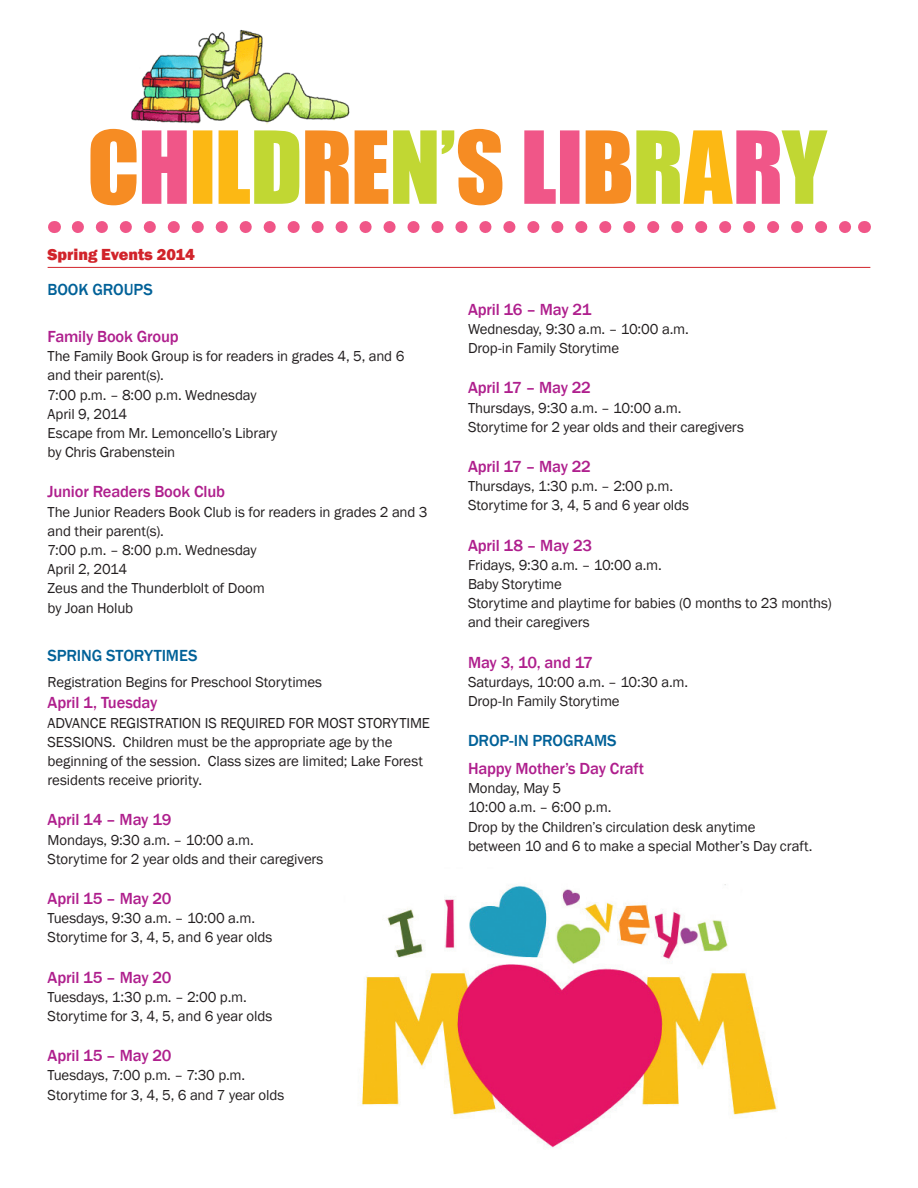
<style>
.page{position:relative;width:918px;height:1188px;background:#fff}
.page>*{position:absolute;margin:0;border:0;box-sizing:border-box;transform-origin:0 0}
.Childrens_subhead_2{font:500 16.5px "Franklin Gothic";letter-spacing:-.01em;color:#af1f8d}
.subhead_1_blue{font:500 16.5px "Franklin Gothic";letter-spacing:-.01em;color:#016198}
.headline{font:800 16.5px "Franklin Gothic";color:#d1232a}
.body{font:14.85px/19.2px "Franklin Gothic";letter-spacing:-.01em;color:#231f20}
</style>
<div class="page">
<img style="left:131px;top:29px;width:219px;height:95px">
<img style="left:361px;top:884px;width:416px;height:264px">
<svg style="left:78px;top:221px;width:773px;height:12px"></svg>
<svg style="left:54px;top:221px;width:1px;height:12px"></svg>
<svg style="left:864px;top:221px;width:1px;height:12px"></svg>
<svg style="left:586px;top:130px;width:242px;height:74px"></svg>
<svg style="left:524px;top:130px;width:55px;height:74px"></svg>
<svg style="left:305px;top:129px;width:197px;height:76px"></svg>
<svg style="left:193px;top:130px;width:106px;height:74px"></svg>
<svg style="left:90px;top:129px;width:97px;height:76px"></svg>
<hr style="left:48px;top:267px;width:822px;height:1px;background:#d1232a">
<p class="headline" style="left:48px;top:244px;width:149px">Spring Events 2014</p>
<p class="subhead_1_blue" style="left:48px;top:279px;width:107px">BOOK GROUPS</p>
<p class="Childrens_subhead_2" style="left:48px;top:326px;width:133px">Family Book Group</p>
<p class="body" style="left:48px;top:347px;width:358px">The Family Book Group is for readers in grades 4, 5, and 6 and their parent(s).</p>
<p class="body" style="left:48px;top:385px;width:211px">7:00 p.m. – 8:00 p.m. Wednesday</p>
<p class="body" style="left:48px;top:405px;width:81px">April 9, 2014</p>
<p class="body" style="left:48px;top:424px;width:231px">Escape from Mr. Lemoncello’s Library</p>
<p class="body" style="left:48px;top:443px;width:129px">by Chris Grabenstein</p>
<p class="Childrens_subhead_2" style="left:48px;top:482px;width:179px">Junior Readers Book Club</p>
<p class="body" style="left:48px;top:502px;width:381px">The Junior Readers Book Club is for readers in grades 2 and 3 and their parent(s).</p>
<p class="body" style="left:48px;top:541px;width:211px">7:00 p.m. – 8:00 p.m. Wednesday</p>
<p class="body" style="left:48px;top:560px;width:81px">April 2, 2014</p>
<p class="body" style="left:48px;top:579px;width:219px">Zeus and the Thunderblolt of Doom</p>
<p class="body" style="left:48px;top:598px;width:87px">by Joan Holub</p>
<p class="subhead_1_blue" style="left:48px;top:646px;width:151px">SPRING STORYTIMES</p>
<p class="body" style="left:48px;top:673px;width:276px">Registration Begins for Preschool Storytimes</p>
<p class="Childrens_subhead_2" style="left:48px;top:693px;width:111px">April 1, Tuesday</p>
<p class="body" style="left:48px;top:713px;width:384px">ADVANCE REGISTRATION IS REQUIRED FOR MOST STORYTIME SESSIONS. Children must be the appropriate age by the beginning of the session. Class sizes are limited; Lake Forest residents receive priority.</p>
<p class="Childrens_subhead_2" style="left:48px;top:810px;width:126px">April 14 – May 19</p>
<p class="body" style="left:48px;top:830px;width:208px">Mondays, 9:30 a.m. – 10:00 a.m.</p>
<p class="body" style="left:48px;top:849px;width:277px">Storytime for 2 year olds and their caregivers</p>
<p class="Childrens_subhead_2" style="left:48px;top:888px;width:126px">April 15 – May 20</p>
<p class="body" style="left:48px;top:909px;width:209px">Tuesdays, 9:30 a.m. – 10:00 a.m.</p>
<p class="body" style="left:48px;top:928px;width:226px">Storytime for 3, 4, 5, and 6 year olds</p>
<p class="Childrens_subhead_2" style="left:48px;top:967px;width:126px">April 15 – May 20</p>
<p class="body" style="left:48px;top:987px;width:201px">Tuesdays, 1:30 p.m. – 2:00 p.m.</p>
<p class="body" style="left:48px;top:1007px;width:226px">Storytime for 3, 4, 5, and 6 year olds</p>
<p class="Childrens_subhead_2" style="left:48px;top:1045px;width:126px">April 15 – May 20</p>
<p class="body" style="left:48px;top:1066px;width:199px">Tuesdays, 7:00 p.m. – 7:30 p.m.</p>
<p class="body" style="left:48px;top:1085px;width:238px">Storytime for 3, 4, 5, 6 and 7 year olds</p>
<p class="Childrens_subhead_2" style="left:468px;top:299px;width:125px">April 16 – May 21</p>
<p class="body" style="left:468px;top:320px;width:222px">Wednesday, 9:30 a.m. – 10:00 a.m.</p>
<p class="body" style="left:468px;top:339px;width:153px">Drop-in Family Storytime</p>
<p class="Childrens_subhead_2" style="left:468px;top:378px;width:124px">April 17 – May 22</p>
<p class="body" style="left:468px;top:398px;width:215px">Thursdays, 9:30 a.m. – 10:00 a.m.</p>
<p class="body" style="left:468px;top:418px;width:277px">Storytime for 2 year olds and their caregivers</p>
<p class="Childrens_subhead_2" style="left:468px;top:456px;width:124px">April 17 – May 22</p>
<p class="body" style="left:468px;top:477px;width:207px">Thursdays, 1:30 p.m. – 2:00 p.m.</p>
<p class="body" style="left:468px;top:496px;width:223px">Storytime for 3, 4, 5 and 6 year olds</p>
<p class="Childrens_subhead_2" style="left:468px;top:535px;width:126px">April 18 – May 23</p>
<p class="body" style="left:468px;top:556px;width:195px">Fridays, 9:30 a.m. – 10:00 a.m.</p>
<p class="body" style="left:468px;top:575px;width:95px">Baby Storytime</p>
<p class="body" style="left:468px;top:594px;width:365px">Storytime and playtime for babies (0 months to 23 months) and their caregivers</p>
<p class="Childrens_subhead_2" style="left:468px;top:652px;width:126px">May 3, 10, and 17</p>
<p class="body" style="left:468px;top:673px;width:222px">Saturdays, 10:00 a.m. – 10:30 a.m.</p>
<p class="body" style="left:468px;top:692px;width:153px">Drop-In Family Storytime</p>
<p class="subhead_1_blue" style="left:468px;top:731px;width:150px">DROP-IN PROGRAMS</p>
<p class="Childrens_subhead_2" style="left:468px;top:758px;width:178px">Happy Mother’s Day Craft</p>
<p class="body" style="left:468px;top:779px;width:95px">Monday, May 5</p>
<p class="body" style="left:468px;top:798px;width:145px">10:00 a.m. – 6:00 p.m.</p>
<p class="body" style="left:468px;top:817px;width:346px">Drop by the Children’s circulation desk anytime<br>between 10 and 6 to make a special Mother’s Day craft.</p>
</div>
